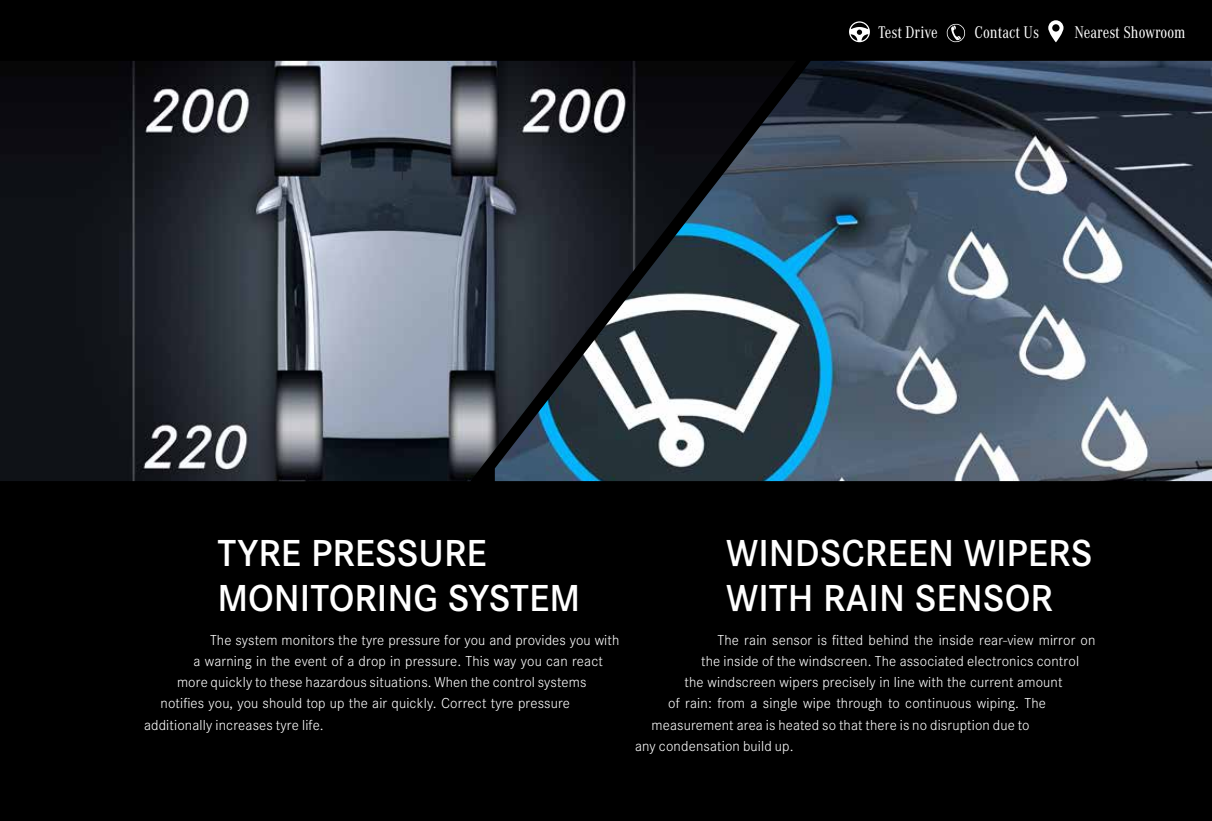
<style>
.page{position:relative;width:1212px;height:821px;background:#fff}
.page>*{position:absolute;margin:0;border:0;box-sizing:border-box;transform-origin:0 0}
.t1{font:600 39px/45px "Corporate S";color:#fff}
.t2{font:17.55px "Corporate A Con";color:#fff}
.t3{font:300 15px "Corporate S";letter-spacing:.01em;color:#fff}
</style>
<div class="page">
<div style="left:0;top:0;width:1212px;height:61px;background:#000"></div>
<svg style="left:946px;top:24px;width:19px;height:18px"></svg>
<svg style="left:849px;top:21px;width:21px;height:21px"></svg>
<svg style="left:1048px;top:20px;width:15px;height:22px"></svg>
<div style="left:0;top:58px;width:1212px;height:763px;background:#000"></div>
<img style="left:0;top:61px;width:495px;height:420px">
<img style="left:495px;top:61px;width:717px;height:420px">
<p class="t2" style="left:878px;top:23px;width:61px">Test Drive</p>
<p class="t2" style="left:974px;top:23px;width:66px">Contact Us</p>
<p class="t2" style="left:1074px;top:23px;width:112px">Nearest Showroom</p>
<h1 class="t1" style="left:217px;top:531px;width:364px">TYRE PRESSURE<br>MONITORING SYSTEM</h1>
<p class="t3" style="left:210px;top:631px;width:411px">The system monitors the tyre pressure for you and provides you with</p>
<p class="t3" style="left:194px;top:652px;width:411px">a warning in the event of a drop in pressure. This way you can react</p>
<p class="t3" style="left:177px;top:673px;width:411px">more quickly to these hazardous situations. When the control systems</p>
<p class="t3" style="left:161px;top:695px;width:411px">notifies you, you should top up the air quickly. Correct tyre pressure</p>
<p class="t3" style="left:144px;top:716px;width:181px">additionally increases tyre life.</p>
<h1 class="t1" style="left:726px;top:531px;width:368px">WINDSCREEN WIPERS<br>WITH RAIN SENSOR</h1>
<p class="t3" style="left:717px;top:631px;width:379px">The rain sensor is fitted behind the inside rear-view mirror on</p>
<p class="t3" style="left:701px;top:652px;width:379px">the inside of the windscreen. The associated electronics control</p>
<p class="t3" style="left:685px;top:673px;width:379px">the windscreen wipers precisely in line with the current amount</p>
<p class="t3" style="left:668px;top:695px;width:379px">of rain: from a single wipe through to continuous wiping. The</p>
<p class="t3" style="left:652px;top:716px;width:379px">measurement area is heated so that there is no disruption due to</p>
<p class="t3" style="left:635px;top:737px;width:160px">any condensation build up.</p>
</div>
